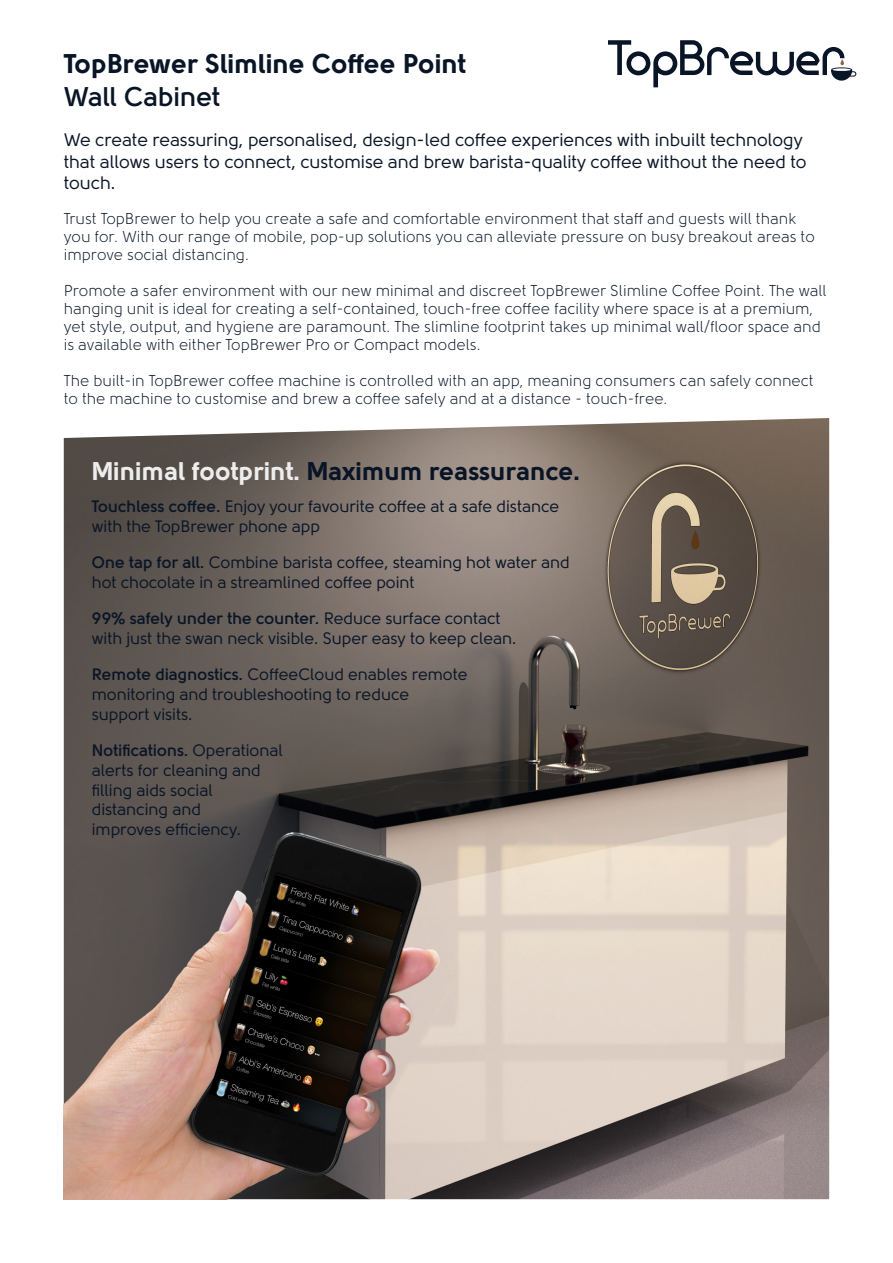
<style>
.page{position:relative;width:893px;height:1263px;background:#fff}
.page>*{position:absolute;margin:0;border:0;box-sizing:border-box;transform-origin:0 0}
.t1{font:900 27px "Solomon";color:#091526}
.t2{font:700 27px "Solomon";color:#091526}
.t3{font:900 25.5px "Solomon";color:#091526}
.t4{font:18px/21.6px "Solomon";color:#091526}
.t5{font:16.5px/19.8px "Solomon";color:#091526}
.t6{font:700 16.5px "Solomon";color:#091526}
.t7{font:15.75px/18px "Solomon";color:#091526}
.s1{color:#ededed}
.s2{font-weight:700}
.s3{font-weight:400}
</style>
<div class="page">
<img style="left:64px;top:418px;width:765px;height:781px">
<svg style="left:608px;top:40px;width:248px;height:47px"></svg>
<img style="left:64px;top:816px;width:390px;height:383px">
<p class="t1" style="left:64px;top:48px;width:404px">TopBrewer Slimline Coffee Point</p>
<p class="t2" style="left:64px;top:81px;width:158px">Wall Cabinet</p>
<p class="t4" style="left:64px;top:129px;width:744px">We create reassuring, personalised, design-led coffee experiences with inbuilt technology that allows users to connect, customise and brew barista-quality coffee without the need to touch.</p>
<p class="t7" style="left:64px;top:209px;width:752px">Trust TopBrewer to help you create a safe and comfortable environment that staff and guests will thank you for. With our range of mobile, pop-up solutions you can alleviate pressure on busy breakout areas to improve social distancing.</p>
<p class="t7" style="left:64px;top:281px;width:764px">Promote a safer environment with our new minimal and discreet TopBrewer Slimline Coffee Point. The wall hanging unit is ideal for creating a self-contained, touch-free coffee facility where space is at a premium, yet style, output, and hygiene are paramount. The slimline footprint takes up minimal wall/floor space and is available with either TopBrewer Pro or Compact models.</p>
<p class="t7" style="left:64px;top:371px;width:751px">The built-in TopBrewer coffee machine is controlled with an app, meaning consumers can safely connect to the machine to customise and brew a coffee safely and at a distance - touch-free.</p>
<p class="t3" style="left:92px;top:456px;width:490px"><span class="s1">Minimal footprint.</span> Maximum reassurance.</p>
<p class="t5" style="left:92px;top:496px;width:469px"><span class="s2">Touchless coffee.</span> Enjoy your favourite coffee at a safe distance with the TopBrewer phone app</p>
<p class="t5" style="left:92px;top:552px;width:479px"><span class="s2">One tap for all.</span> Combine barista coffee, steaming hot water and hot chocolate in a streamlined coffee point</p>
<p class="t6" style="left:92px;top:609px;width:410px">99% safely under the counter. <span class="s3">Reduce surface contact</span></p>
<p class="t5" style="left:92px;top:628px;width:426px">with just the swan neck visible. Super easy to keep clean.</p>
<p class="t5" style="left:92px;top:665px;width:377px"><span class="s2">Remote diagnostics.</span> CoffeeCloud enables remote</p>
<p class="t5" style="left:92px;top:684px;width:319px">monitoring and troubleshooting to reduce</p>
<p class="t5" style="left:92px;top:704px;width:102px">support visits.</p>
<p class="t6" style="left:92px;top:741px;width:192px">Notifications. <span class="s3">Operational</span></p>
<p class="t5" style="left:92px;top:760px;width:170px">alerts for cleaning and</p>
<p class="t5" style="left:92px;top:780px;width:122px">filling aids social</p>
<p class="t5" style="left:92px;top:800px;width:111px">distancing and</p>
<p class="t5" style="left:92px;top:820px;width:151px">improves efficiency.</p>
</div>
